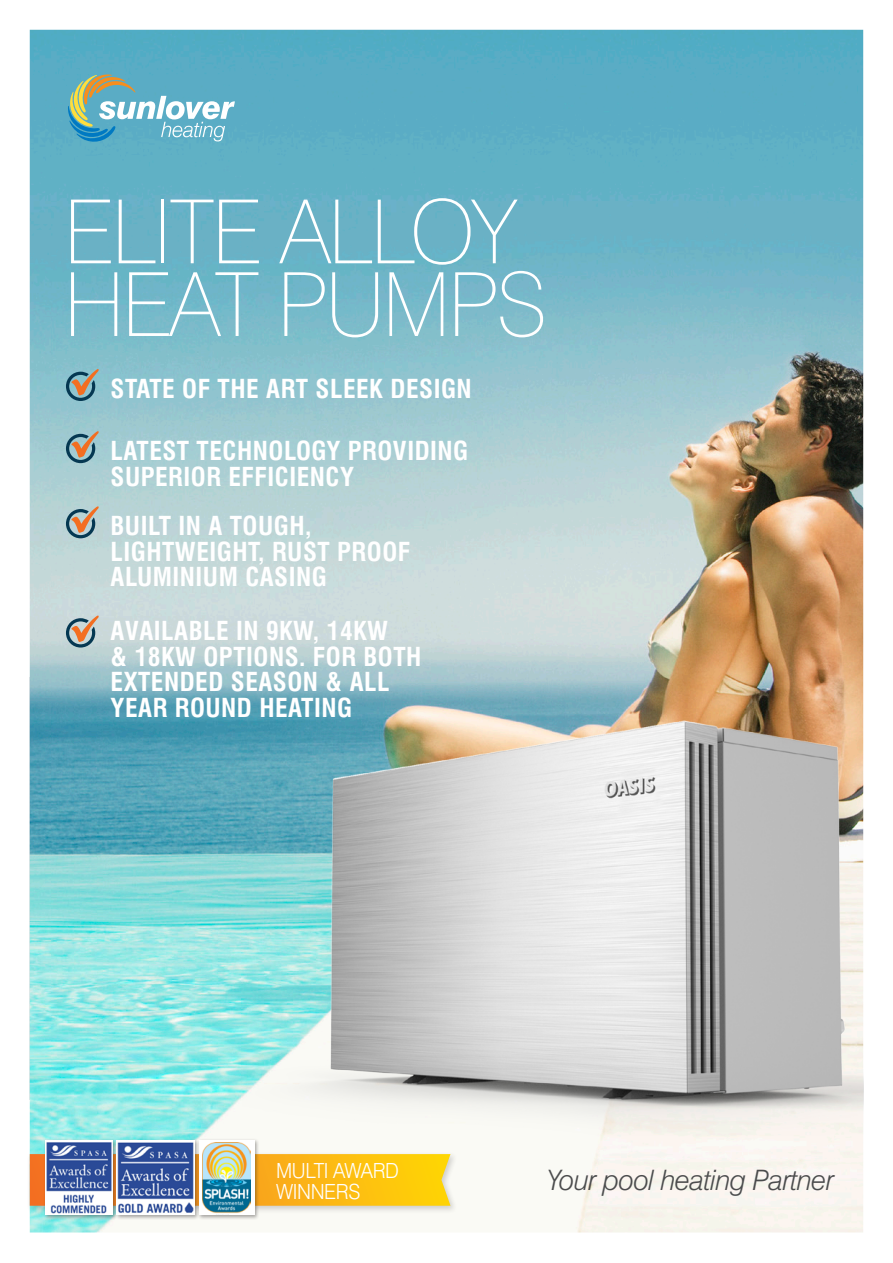
<style>
.page{position:relative;width:893px;height:1263px;background:#fff}
.page>*{position:absolute;margin:0;border:0;box-sizing:border-box;transform-origin:0 0}
.t1{font:100 88.5px "Swiss 721 BT";letter-spacing:-.03em;color:#fff}
.t2{font:italic 300 28.2px "Swiss 721 BT";letter-spacing:-.02em;color:#4b4c4d}
.Sub_Heading{font:700 condensed 25.5px/25.5px "Swiss 721 BT";letter-spacing:.02em;color:#fff}
.t3{font:300 20.85px "Swiss 721 BT";letter-spacing:-.02em;color:#fff;scale:.95 1}
</style>
<div class="page">
<img style="left:30px;top:30px;width:833px;height:1202px">
<svg style="left:68px;top:75px;width:167px;height:67px;background:#7bb7c2"></svg>
<div style="left:26px;top:1151px;width:432px;height:63px;background:#231f20;opacity:.2"></div>
<svg style="left:30px;top:1154px;width:420px;height:52px;background:#fbba16"></svg>
<div style="left:197px;top:1138px;width:63px;height:82px;background:#231f20;opacity:.4"></div>
<div style="left:199px;top:1140px;width:55px;height:74px;background:#fff"></div>
<img style="left:203px;top:1142px;width:48px;height:72px">
<div style="left:43px;top:1138px;width:74px;height:82px;background:#231f20;opacity:.4"></div>
<img style="left:45px;top:1140px;width:67px;height:74px">
<div style="left:115px;top:1138px;width:85px;height:82px;background:#231f20;opacity:.4"></div>
<img style="left:117px;top:1140px;width:78px;height:74px">
<img style="left:242px;top:711px;width:621px;height:424px">
<svg style="left:66px;top:369px;width:33px;height:32px"></svg>
<svg style="left:66px;top:431px;width:33px;height:32px"></svg>
<svg style="left:66px;top:506px;width:33px;height:32px"></svg>
<svg style="left:66px;top:615px;width:33px;height:32px"></svg>
<p class="t1" style="left:64px;top:178px;width:455px">ELITE ALLOY</p>
<p class="t1" style="left:64px;top:251px;width:485px">HEAT PUMPS</p>
<p class="Sub_Heading" style="left:111px;top:376px;width:363px">STATE OF THE ART SLEEK DESIGN</p>
<p class="Sub_Heading" style="left:111px;top:438px;width:359px">LATEST TECHNOLOGY PROVIDING<br>SUPERIOR EFFICIENCY</p>
<p class="Sub_Heading" style="left:111px;top:513px;width:301px">BUILT IN A TOUGH,<br>LIGHTWEIGHT, RUST PROOF<br>ALUMINIUM CASING</p>
<p class="Sub_Heading" style="left:111px;top:618px;width:312px">AVAILABLE IN 9KW, 14KW<br>&amp; 18KW OPTIONS. FOR BOTH<br>EXTENDED SEASON &amp; ALL<br>YEAR ROUND HEATING</p>
<p class="t3" style="left:276px;top:1157px;width:131px">MULTI AWARD</p>
<p class="t3" style="left:276px;top:1178px;width:90px">WINNERS</p>
<p class="t2" style="left:548px;top:1163px;width:288px">Your pool heating Partner</p>
</div>
